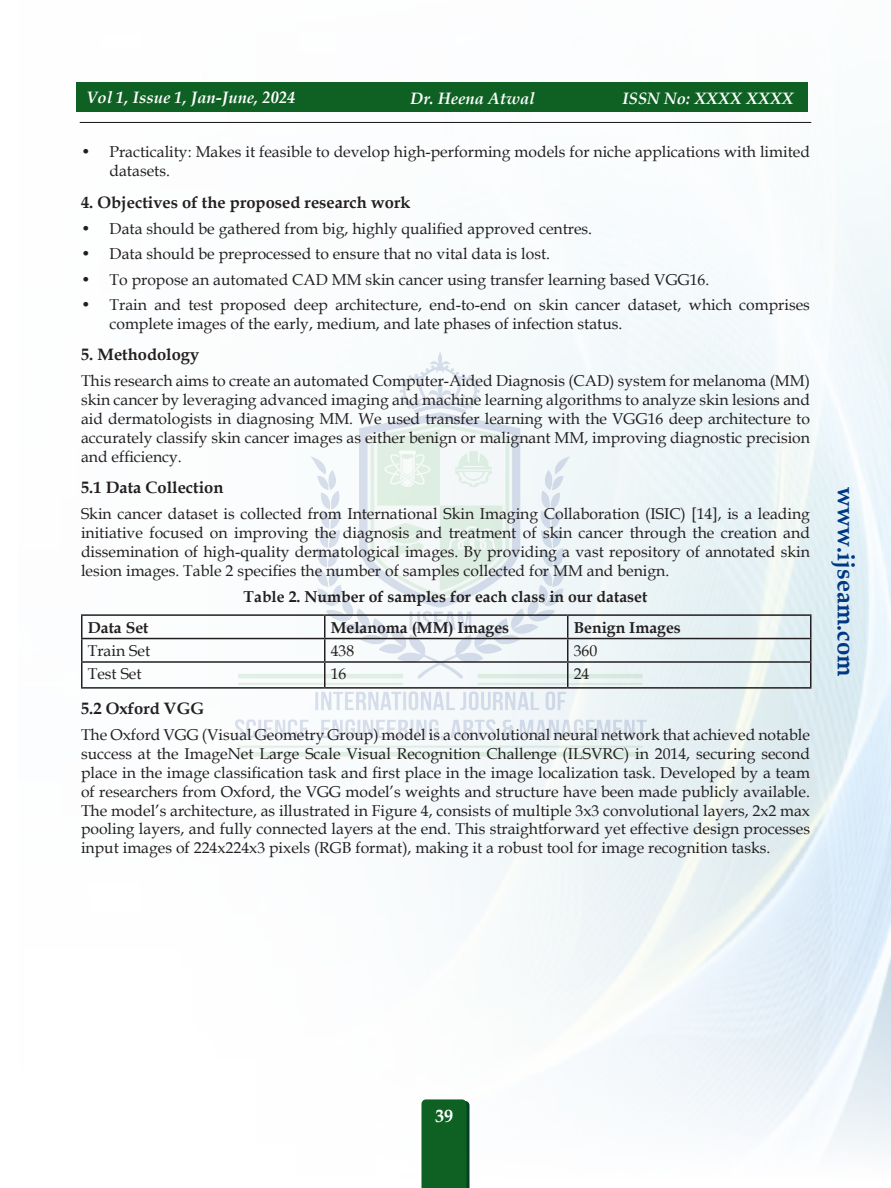
<style>
.page{position:relative;width:891px;height:1188px;background:#fff}
.page>*{position:absolute;margin:0;border:0;box-sizing:border-box;transform-origin:0 0}
.t1{font:700 24px "Book Antiqua";color:#003883}
.t2{font:700 18px "Book Antiqua";color:#fff}
.hd_1_copy{font:700 16.5px "Book Antiqua";color:#231f20}
.t3{font:italic 700 16.5px "Book Antiqua";color:#fff}
.TEXT{font:15.75px/18.9px "Book Antiqua";color:#231f20;text-align:justify}
.TEXT-2{font:700 15.75px "Book Antiqua";color:#231f20}
</style>
<div class="page">
<img style="left:76px;top:82px;width:815px;height:1098px">
<div style="left:76px;top:83px;width:731px;height:29px;background:#0e6123"></div>
<hr style="left:80px;top:122px;width:731px;height:1px;background:#231f20">
<svg style="left:422px;top:1099px;width:48px;height:89px;background:#116127"></svg>
<img style="left:232px;top:346px;width:419px;height:417px">
<hr style="left:81px;top:614px;width:244px;height:2px;background:#231f20">
<hr style="left:325px;top:614px;width:243px;height:2px;background:#231f20">
<hr style="left:324px;top:616px;width:2px;height:22px;background:#231f20">
<hr style="left:568px;top:614px;width:244px;height:2px;background:#231f20">
<hr style="left:810px;top:616px;width:2px;height:22px;background:#231f20">
<hr style="left:81px;top:638px;width:244px;height:1px;background:#231f20">
<hr style="left:325px;top:638px;width:243px;height:1px;background:#231f20">
<hr style="left:324px;top:639px;width:2px;height:22px;background:#231f20">
<hr style="left:568px;top:638px;width:244px;height:1px;background:#231f20">
<hr style="left:810px;top:639px;width:2px;height:22px;background:#231f20">
<hr style="left:81px;top:661px;width:244px;height:2px;background:#231f20">
<svg style="left:81px;top:616px;width:1px;height:71px"></svg>
<hr style="left:325px;top:661px;width:243px;height:2px;background:#231f20">
<hr style="left:324px;top:663px;width:2px;height:24px;background:#231f20">
<hr style="left:568px;top:661px;width:244px;height:2px;background:#231f20">
<svg style="left:567px;top:616px;width:1px;height:71px"></svg>
<hr style="left:810px;top:663px;width:2px;height:24px;background:#231f20">
<hr style="left:81px;top:687px;width:244px;height:2px;background:#231f20">
<hr style="left:325px;top:687px;width:243px;height:2px;background:#231f20">
<hr style="left:568px;top:687px;width:244px;height:2px;background:#231f20">
<p class="t3" style="left:87px;top:86px;width:211px">Vol 1, Issue 1, Jan-June, 2024</p>
<p class="t3" style="left:411px;top:87px;width:126px">Dr. Heena Atwal</p>
<p class="t3" style="left:622px;top:87px;width:173px">ISSN No: XXXX XXXX</p>
<p class="TEXT" style="left:110px;top:142px;width:702px;text-indent:-28px">• Practicality: Makes it feasible to develop high-performing models for niche applications with limited datasets.</p>
<p class="hd_1_copy" style="left:81px;top:191px;width:331px">4. Objectives of the proposed research work</p>
<p class="TEXT" style="left:81px;top:218px;width:513px">• Data should be gathered from big, highly qualified approved centres.</p>
<p class="TEXT" style="left:81px;top:244px;width:471px">• Data should be preprocessed to ensure that no vital data is lost.</p>
<p class="TEXT" style="left:81px;top:269px;width:630px">• To propose an automated CAD MM skin cancer using transfer learning based VGG16.</p>
<p class="TEXT" style="left:110px;top:295px;width:702px;text-indent:-28px">• Train and test proposed deep architecture, end-to-end on skin cancer dataset, which comprises complete images of the early, medium, and late phases of infection status.</p>
<p class="hd_1_copy" style="left:81px;top:344px;width:120px">5. Methodology</p>
<p class="TEXT" style="left:81px;top:371px;width:731px">This research aims to create an automated Computer-Aided Diagnosis (CAD) system for melanoma (MM) skin cancer by leveraging advanced imaging and machine learning algorithms to analyze skin lesions and aid dermatologists in diagnosing MM. We used transfer learning with the VGG16 deep architecture to accurately classify skin cancer images as either benign or malignant MM, improving diagnostic precision and efficiency.</p>
<p class="hd_1_copy" style="left:81px;top:477px;width:144px">5.1 Data Collection</p>
<p class="TEXT" style="left:81px;top:504px;width:731px">Skin cancer dataset is collected from International Skin Imaging Collaboration (ISIC) [14], is a leading initiative focused on improving the diagnosis and treatment of skin cancer through the creation and dissemination of high-quality dermatological images. By providing a vast repository of annotated skin lesion images. Table 2 specifies the number of samples collected for MM and benign.</p>
<p class="TEXT-2" style="left:244px;top:586px;width:405px">Table 2. Number of samples for each class in our dataset</p>
<p class="TEXT-2" style="left:88px;top:616px;width:62px">Data Set</p>
<p class="TEXT-2" style="left:331px;top:616px;width:180px">Melanoma (MM) Images</p>
<p class="TEXT-2" style="left:574px;top:616px;width:109px">Benign Images</p>
<p class="TEXT" style="left:88px;top:641px;width:64px">Train Set</p>
<p class="TEXT" style="left:331px;top:641px;width:25px">438</p>
<p class="TEXT" style="left:574px;top:641px;width:25px">360</p>
<p class="TEXT" style="left:88px;top:664px;width:55px">Test Set</p>
<p class="TEXT" style="left:331px;top:664px;width:17px">16</p>
<p class="TEXT" style="left:574px;top:664px;width:17px">24</p>
<p class="hd_1_copy" style="left:81px;top:697px;width:125px">5.2 Oxford VGG</p>
<p class="TEXT" style="left:81px;top:725px;width:731px">The Oxford VGG (Visual Geometry Group) model is a convolutional neural network that achieved notable success at the ImageNet Large Scale Visual Recognition Challenge (ILSVRC) in 2014, securing second place in the image classification task and first place in the image localization task. Developed by a team of researchers from Oxford, the VGG model’s weights and structure have been made publicly available.<br>The model’s architecture, as illustrated in Figure 4, consists of multiple 3x3 convolutional layers, 2x2 max pooling layers, and fully connected layers at the end. This straightforward yet effective design processes input images of 224x224x3 pixels (RGB format), making it a robust tool for image recognition tasks.</p>
<h1 class="t1" style="left:862px;top:487px;width:191px;rotate:90deg">www.ijseam.com</h1>
<p class="t2" style="left:435px;top:1103px;width:19px">39</p>
</div>
